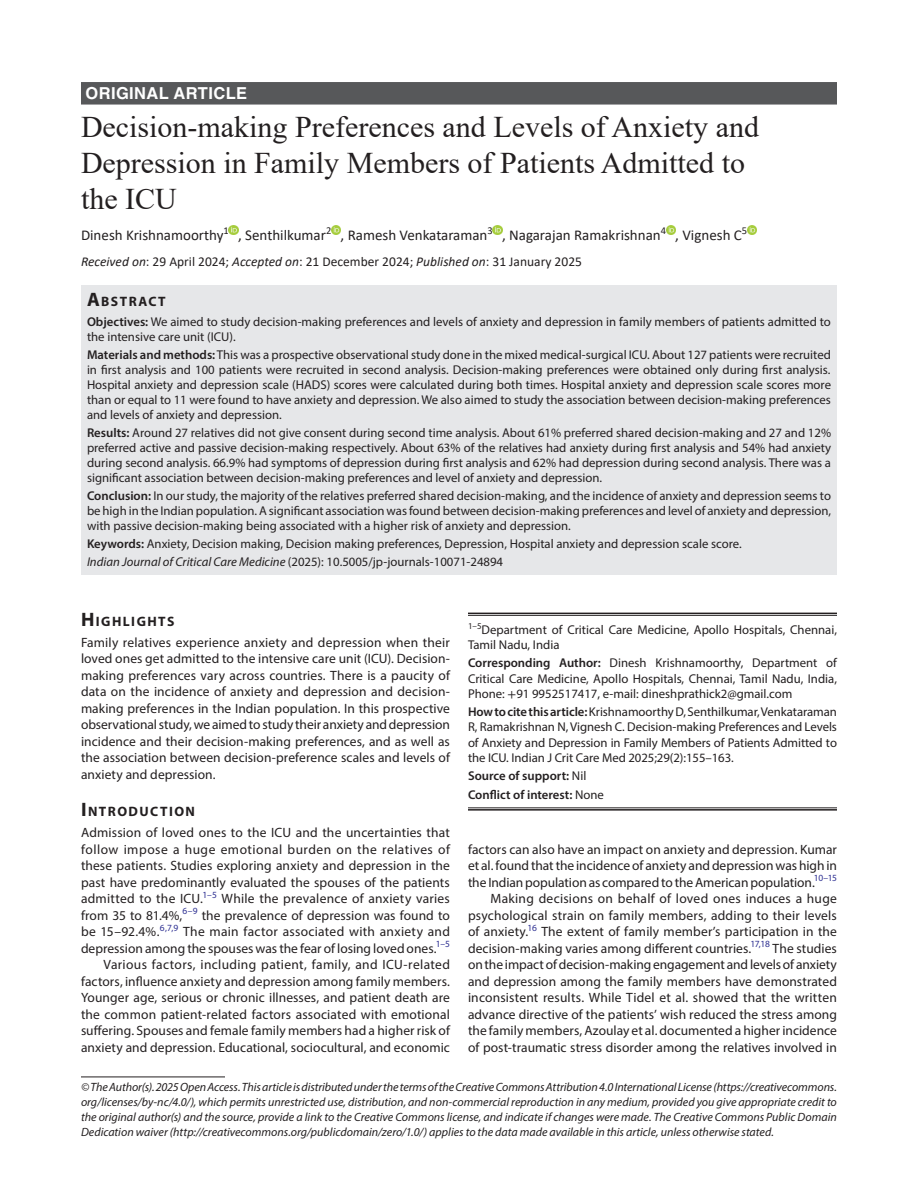
<style>
.page{position:relative;width:918px;height:1188px;background:#fff}
.page>*{position:absolute;margin:0;border:0;box-sizing:border-box;transform-origin:0 0}
.t1{font:30px/36px "Times New Roman";color:#231f20}
.ArticleType{font:700 16.5px "Helvetica LT Std";letter-spacing:.025em;color:#fff}
.AuthorName{font:15px "Calibri";color:#231f20}
.Head-1{font:700 13.65px "Myriad Pro";letter-spacing:.105em;color:#231f20}
.Head-1-first{font:700 13.65px "Myriad Pro";letter-spacing:.105em;color:#231f20}
.AbstractTitle{font:700 13.65px "Myriad Pro";letter-spacing:.105em;color:#231f20}
.Para-Indent{font:13.5px/16.5px "Myriad Pro";color:#231f20;text-align:justify}
.Para-NoIndent{font:13.5px/16.5px "Myriad Pro";letter-spacing:.005em;color:#231f20;text-align:justify}
.PAS_History{font:13.5px "Calibri";color:#231f20}
.Abstract-Para-first{font:12.75px/15px "Myriad Pro";color:#231f20;text-align:justify}
.How_to_Cite{font:12.75px/15.3px "Myriad Pro";letter-spacing:-.005em;color:#231f20;text-align:justify}
.Corresponding_Author{font:12.75px/15.3px "Myriad Pro";color:#231f20;text-align:justify}
.Keywords{font:12.75px "Myriad Pro";color:#231f20}
.Affiliation-first{font:12.75px/15.3px "Myriad Pro";color:#231f20}
.JT_DOI{font:12.75px "Myriad Pro";color:#231f20}
.COI{font:600 12.75px "Myriad Pro";color:#231f20}
.Source{font:600 12.75px "Myriad Pro";color:#231f20}
.FootNote{font:italic 12px/15px "Myriad Pro";color:#231f20;text-align:justify}
.s1{font-style:italic}
.s2{font-size:19.5px}
.s3{font-weight:600}
.s4{font-family:"STIX General"}
.s5{font-weight:400}
</style>
<div class="page">
<div style="left:81px;top:82px;width:756px;height:23px;background:#57585a"></div>
<div style="left:81px;top:286px;width:756px;height:25px;background:#e6e7e9"></div>
<div style="left:81px;top:310px;width:756px;height:40px;background:#e6e7e9"></div>
<div style="left:81px;top:343px;width:756px;height:85px;background:#e6e7e9"></div>
<div style="left:81px;top:421px;width:756px;height:70px;background:#e6e7e9"></div>
<div style="left:81px;top:484px;width:756px;height:55px;background:#e6e7e9"></div>
<div style="left:81px;top:532px;width:756px;height:25px;background:#e6e7e9"></div>
<div style="left:81px;top:550px;width:756px;height:25px;background:#e6e7e9"></div>
<svg style="left:229px;top:225px;width:9px;height:9px"></svg>
<svg style="left:331px;top:225px;width:10px;height:9px"></svg>
<svg style="left:493px;top:225px;width:9px;height:9px"></svg>
<svg style="left:666px;top:225px;width:9px;height:9px"></svg>
<svg style="left:747px;top:225px;width:9px;height:9px"></svg>
<hr style="left:81px;top:1077px;width:144px;height:1px;background:#231f20">
<hr style="left:468px;top:613px;width:369px;height:1px;background:#231f20">
<hr style="left:468px;top:615px;width:369px;height:1px;background:#231f20">
<hr style="left:468px;top:808px;width:369px;height:1px;background:#231f20">
<hr style="left:468px;top:809px;width:369px;height:2px;background:#231f20">
<p class="ArticleType" style="left:86px;top:83px;width:163px">ORIGINAL ARTICLE</p>
<p class="t1" style="left:81px;top:108px;width:680px">Decision-making Preferences and Levels of Anxiety and<br>Depression in Family Members of Patients Admitted to the ICU</p>
<p class="AuthorName" style="left:81px;top:225px;width:668px">Dinesh Krishnamoorthy<sup>1</sup> , Senthilkumar<sup>2</sup> , Ramesh Venkataraman<sup>3</sup> , Nagarajan Ramakrishnan<sup>4</sup> , Vignesh C<sup>5</sup></p>
<p class="PAS_History" style="left:81px;top:252px;width:503px"><span class="s1">Received on</span>: 29 April 2024; <span class="s1">Accepted on</span>: 21 December 2024; <span class="s1">Published on</span>: 31 January 2025</p>
<p class="AbstractTitle" style="left:87px;top:293px;width:80px"><span class="s2">A</span>BSTRACT</p>
<p class="Abstract-Para-first" style="left:87px;top:314px;width:745px"><span class="s3">Objectives:</span> We aimed to study decision-making preferences and levels of anxiety and depression in family members of patients admitted to the intensive care unit (ICU).</p>
<p class="Abstract-Para-first" style="left:87px;top:347px;width:746px"><span class="s3">Materials and methods:</span> This was a prospective observational study done in the mixed medical-surgical ICU. About 127 patients were recruited in first analysis and 100 patients were recruited in second analysis. Decision-making preferences were obtained only during first analysis.<br>Hospital anxiety and depression scale (HADS) scores were calculated during both times. Hospital anxiety and depression scale scores more than or equal to 11 were found to have anxiety and depression. We also aimed to study the association between decision-making preferences and levels of anxiety and depression.</p>
<p class="Abstract-Para-first" style="left:87px;top:425px;width:746px"><span class="s3">Results:</span> Around 27 relatives did not give consent during second time analysis. About 61% preferred shared decision-making and 27 and 12% preferred active and passive decision-making respectively. About 63% of the relatives had anxiety during first analysis and 54% had anxiety during second analysis. 66.9% had symptoms of depression during first analysis and 62% had depression during second analysis. There was a significant association between decision-making preferences and level of anxiety and depression.</p>
<p class="Abstract-Para-first" style="left:87px;top:488px;width:746px"><span class="s3">Conclusion:</span> In our study, the majority of the relatives preferred shared decision-making, and the incidence of anxiety and depression seems to be high in the Indian population. A significant association was found between decision-making preferences and level of anxiety and depression, with passive decision-making being associated with a higher risk of anxiety and depression.</p>
<p class="Keywords" style="left:87px;top:536px;width:656px"><span class="s3">Keywords:</span> Anxiety, Decision making, Decision making preferences, Depression, Hospital anxiety and depression scale score.</p>
<p class="JT_DOI" style="left:87px;top:554px;width:418px"><span class="s1">Indian Journal of Critical Care Medicine</span> (2025): 10.5005/jp-journals-10071-24894</p>
<p class="Head-1-first" style="left:81px;top:612px;width:95px"><span class="s2">H</span>IGHLIGHTS</p>
<p class="Para-NoIndent" style="left:81px;top:634px;width:371px">Family relatives experience anxiety and depression when their loved ones get admitted to the intensive care unit (ICU). Decision&shy;making preferences vary across countries. There is a paucity of data on the incidence of anxiety and depression and decision&shy;making preferences in the Indian population. In this prospective observational study, we aimed to study their anxiety and depression incidence and their decision-making preferences, and as well as the association between decision-preference scales and levels of anxiety and depression.</p>
<p class="Head-1" style="left:81px;top:803px;width:116px"><span class="s2">I</span> NTRODUCTION</p>
<p class="Para-NoIndent" style="left:81px;top:824px;width:371px">Admission of loved ones to the ICU and the uncertainties that follow impose a huge emotional burden on the relatives of these patients. Studies exploring anxiety and depression in the past have predominantly evaluated the spouses of the patients admitted to the ICU.<sup>1–5</sup> While the prevalence of anxiety varies from 35 to 81.4%,<sup>6–9</sup> the prevalence of depression was found to be 15–92.4%.<sup>6,7,9</sup> The main factor associated with anxiety and depression among the spouses was the fear of losing loved ones.<sup>1–5</sup></p>
<p class="Para-Indent" style="left:81px;top:956px;width:371px;text-indent:22px">Various factors, including patient, family, and ICU-related factors, influence anxiety and depression among family members.<br>Younger age, serious or chronic illnesses, and patient death are the common patient-related factors associated with emotional suffering. Spouses and female family members had a higher risk of anxiety and depression. Educational, sociocultural, and economic</p>
<p class="Affiliation-first" style="left:468px;top:621px;width:371px"><sup>1–5</sup>Department of Critical Care Medicine, Apollo Hospitals, Chennai,<br>Tamil Nadu, India</p>
<p class="Corresponding_Author" style="left:468px;top:655px;width:371px"><span class="s3">Corresponding Author:</span> Dinesh Krishnamoorthy, Department of Critical Care Medicine, Apollo Hospitals, Chennai, Tamil Nadu, India, Phone: <span class="s4">+</span>91 9952517417, e-mail: dineshprathick2@gmail.com</p>
<p class="How_to_Cite" style="left:468px;top:704px;width:371px"><span class="s3">How to cite this article:</span> Krishnamoorthy D, Senthilkumar, Venkataraman R, Ramakrishnan N, Vignesh C. Decision-making Preferences and Levels of Anxiety and Depression in Family Members of Patients Admitted to the ICU. Indian J Crit Care Med 2025;29(2):155–163.</p>
<p class="Source" style="left:468px;top:768px;width:120px">Source of support: <span class="s5">Nil</span></p>
<p class="COI" style="left:468px;top:786px;width:137px">Conflict of interest: <span class="s5">None</span></p>
<p class="Para-Indent" style="left:468px;top:841px;width:371px">factors can also have an impact on anxiety and depression. Kumar et al. found that the incidence of anxiety and depression was high in the Indian population as compared to the American population.<sup>10–15</sup></p>
<p class="Para-Indent" style="left:468px;top:890px;width:371px;text-indent:22px">Making decisions on behalf of loved ones induces a huge psychological strain on family members, adding to their levels of anxiety.<sup>16</sup> The extent of family member’s participation in the decision-making varies among different countries.<sup>17,18</sup> The studies on the impact of decision-making engagement and levels of anxiety and depression among the family members have demonstrated inconsistent results. While Tidel et al. showed that the written advance directive of the patients’ wish reduced the stress among the family members, Azoulay et al. documented a higher incidence of post-traumatic stress disorder among the relatives involved in</p>
<p class="FootNote" style="left:81px;top:1079px;width:758px">© The Author(s). 2025 Open Access. This article is distributed under the terms of the Creative Commons Attribution 4.0 International License (https://creativecommons. org/licenses/by-nc/4.0/), which permits unrestricted use, distribution, and non-commercial reproduction in any medium, provided you give appropriate credit to the original author(s) and the source, provide a link to the Creative Commons license, and indicate if changes were made. The Creative Commons Public Domain Dedication waiver (http://creativecommons.org/publicdomain/zero/1.0/) applies to the data made available in this article, unless otherwise stated.</p>
</div>
